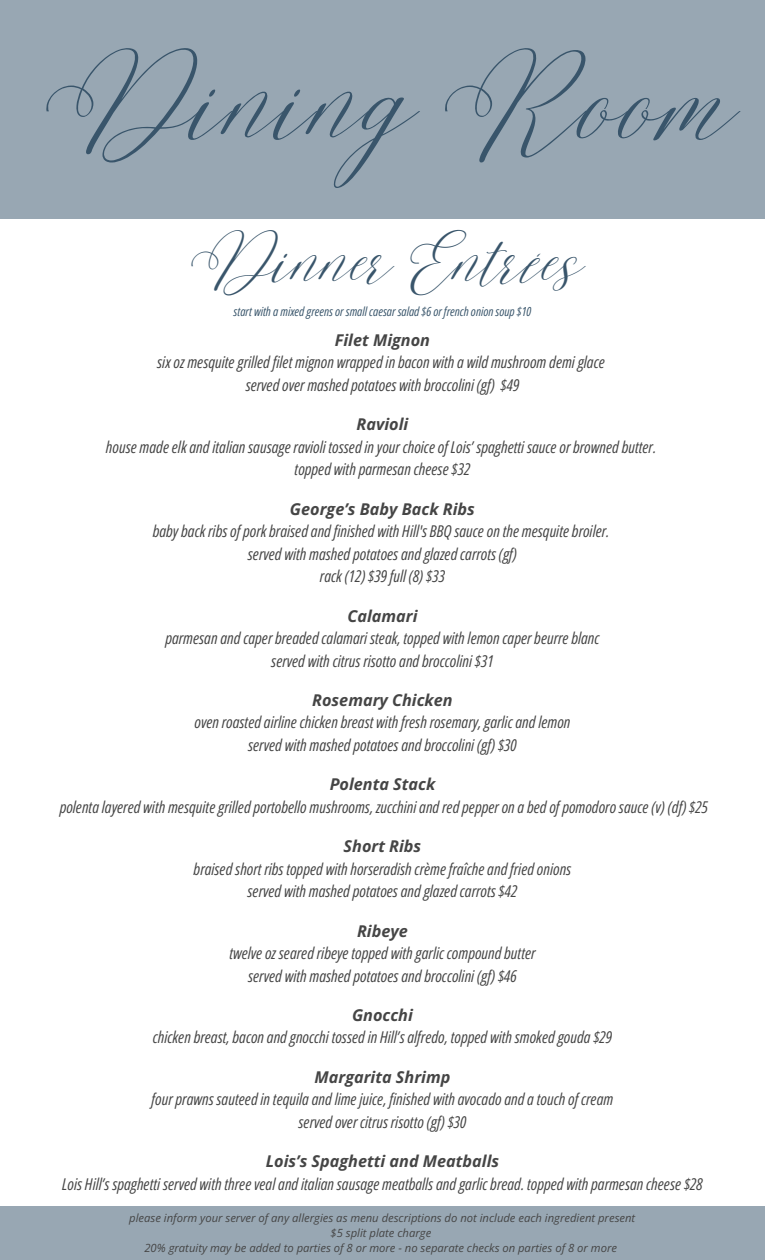
<style>
.page{position:relative;width:765px;height:1260px;background:#fff}
.page>*{position:absolute;margin:0;border:0;box-sizing:border-box;transform-origin:0 0}
.t1{font:87.5px "Malibu Ring";letter-spacing:.015em;color:#39556b}
.t2{font:50px "Malibu Ring";color:#39556b}
.t3{font:italic 16.25px/22.5px "Open Sans Condensed";color:#454545;text-align:center}
.t4{font:italic 12.5px "Open Sans Condensed";color:#39556b}
.t5{font:italic 11.25px "Open Sans";color:#454545}
.s1{font-family:"Open Sans";font-weight:700}
</style>
<div class="page">
<div style="left:0;top:1206px;width:765px;height:54px;background:#98a7b3"></div>
<div style="left:0;top:0;width:765px;height:219px;background:#98a7b3"></div>
<p class="t1" style="left:35px;top:51px;width:696px">Dining Room</p>
<h2 class="t2" style="left:185px;top:232px;width:396px">Dinner Entrées</h2>
<h2 class="t4" style="left:234px;top:303px;width:299px">start with a mixed greens or small caesar salad $6 or french onion soup $10</h2>
<h1 class="t3" style="left:157px;top:328px;width:449px"><span class="s1">Filet Mignon<br></span>six oz mesquite grilled filet mignon wrapped in bacon with a wild mushroom demi glace served over mashed potatoes with broccolini (gf) $49</h1>
<h3 class="t3" style="left:106px;top:413px;width:552px"><span class="s1">Ravioli<br></span>house made elk and italian sausage ravioli tossed in your choice of Lois’ spaghetti sauce or browned butter. topped with parmesan cheese $32</h3>
<h2 class="t3" style="left:153px;top:497px;width:458px"><span class="s1">George’s Baby Back Ribs<br></span>baby back ribs of pork braised and finished with Hill's BBQ sauce on the mesquite broiler. served with mashed potatoes and glazed carrots (gf)<br>rack (12) $39 full (8) $33</h2>
<h2 class="t3" style="left:165px;top:604px;width:436px"><span class="s1">Calamari<br></span>parmesan and caper breaded calamari steak, topped with lemon caper beurre blanc served with citrus risotto and broccolini $31</h2>
<h2 class="t3" style="left:194px;top:688px;width:377px"><span class="s1">Rosemary Chicken<br></span>oven roasted airline chicken breast with fresh rosemary, garlic and lemon served with mashed potatoes and broccolini (gf) $30</h2>
<h2 class="t3" style="left:60px;top:773px;width:650px"><span class="s1">Polenta Stack<br></span>polenta layered with mesquite grilled portobello mushrooms, zucchini and red pepper on a bed of pomodoro sauce (v) (df) $25</h2>
<h2 class="t3" style="left:194px;top:835px;width:379px"><span class="s1">Short Ribs<br></span>braised short ribs topped with horseradish crème fraîche and fried onions served with mashed potatoes and glazed carrots $42</h2>
<h2 class="t3" style="left:229px;top:919px;width:308px"><span class="s1">Ribeye<br></span>twelve oz seared ribeye topped with garlic compound butter served with mashed potatoes and broccolini (gf) $46</h2>
<h2 class="t3" style="left:153px;top:1003px;width:461px"><span class="s1">Gnocchi<br></span>chicken breast, bacon and gnocchi tossed in Hill’s alfredo, topped with smoked gouda $29</h2>
<h2 class="t3" style="left:152px;top:1065px;width:463px"><span class="s1">Margarita Shrimp<br></span>four prawns sauteed in tequila and lime juice, finished with avocado and a touch of cream served over citrus risotto (gf) $30</h2>
<h2 class="t3" style="left:62px;top:1150px;width:642px"><span class="s1">Lois’s Spaghetti and Meatballs<br></span>Lois Hill’s spaghetti served with three veal and italian sausage meatballs and garlic bread. topped with parmesan cheese $28</h2>
<h2 class="t5" style="left:129px;top:1210px;width:508px">please inform your server of any allergies as menu descriptions do not include each ingredient present</h2>
<p class="t5" style="left:331px;top:1225px;width:102px">$5 split plate charge</p>
<p class="t5" style="left:144px;top:1240px;width:474px">20% gratuity may be added to parties of 8 or more - no separate checks on parties of 8 or more</p>
</div>
